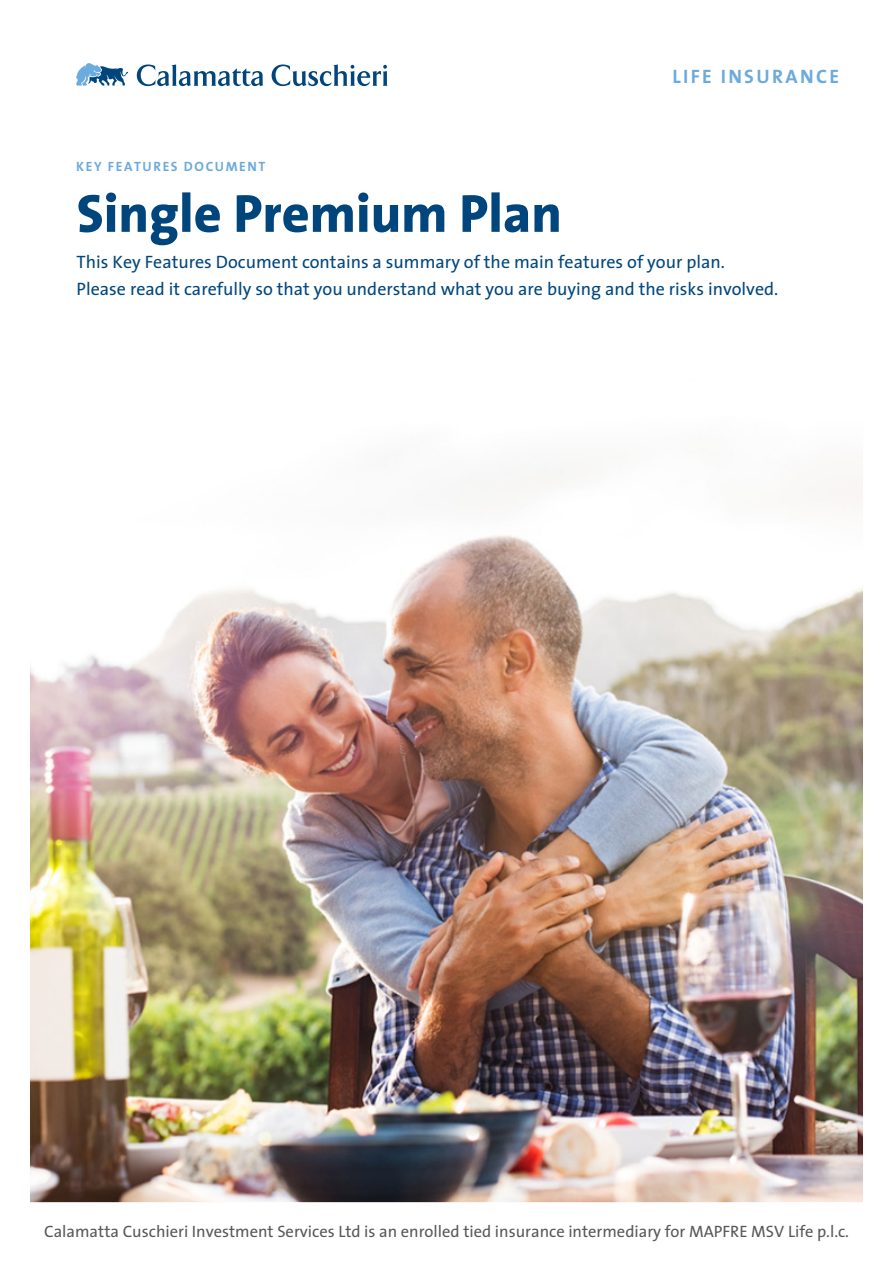
<style>
.page{position:relative;width:893px;height:1263px;background:#fff}
.page>*{position:absolute;margin:0;border:0;box-sizing:border-box;transform-origin:0 0}
.t1{font:800 54px "The Sans";color:#00467d}
.t2{font:700 19.5px "The Sans";letter-spacing:.12em;color:#6daadc}
.t3{font:18px/27px "The Sans";color:#00467d}
.t4{font:16.5px "The Sans";color:#57585a}
.t5{font:700 13.5px "The Sans";letter-spacing:.12em;color:#6daadc}
</style>
<div class="page">
<img style="left:30px;top:72px;width:833px;height:1131px">
<svg style="left:76px;top:63px;width:53px;height:23px"></svg>
<svg style="left:137px;top:64px;width:126px;height:22px"></svg>
<svg style="left:272px;top:64px;width:116px;height:22px"></svg>
<p class="t5" style="left:76px;top:159px;width:191px">KEY FEATURES DOCUMENT</p>
<h1 class="t1" style="left:77px;top:191px;width:487px">Single Premium Plan</h1>
<p class="t2" style="left:672px;top:65px;width:168px">LIFE INSURANCE</p>
<p class="t3" style="left:77px;top:250px;width:703px">This Key Features Document contains a summary of the main features of your plan.<br>Please read it carefully so that you understand what you are buying and the risks involved.</p>
<p class="t4" style="left:44px;top:1224px;width:806px">Calamatta Cuschieri Investment Services Ltd is an enrolled tied insurance intermediary for MAPFRE MSV Life p.l.c.</p>
</div>
